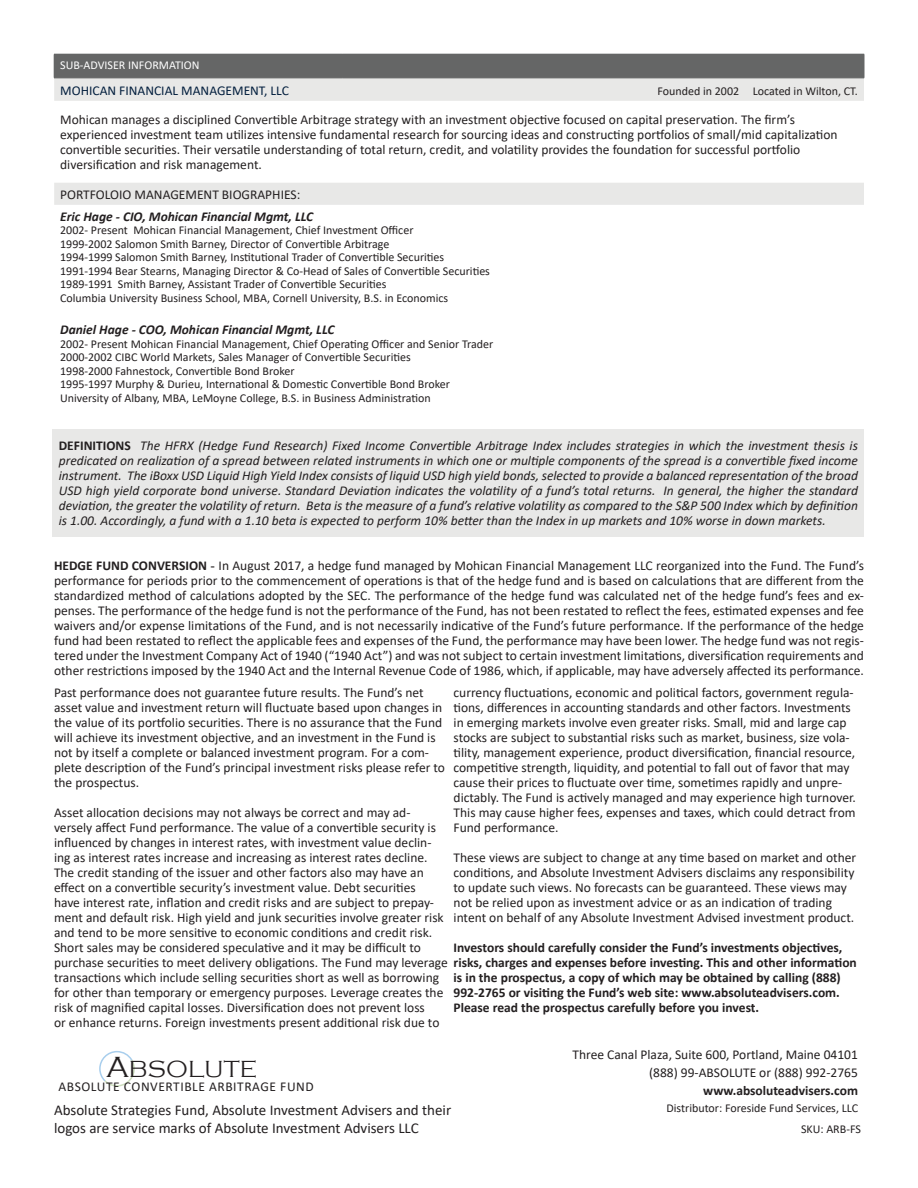
<style>
.page{position:relative;width:918px;height:1188px;background:#fff}
.page>*{position:absolute;margin:0;border:0;box-sizing:border-box;transform-origin:0 0}
.t1{font:300 24px "Copperplate Gothic";letter-spacing:.01em;color:#231f20}
.t2{font:15px/18px "Calibri";color:#231f20}
.t3{font:13.5px/15px "Calibri";color:#231f20}
.t4{font:italic 13.5px/15px "Calibri";color:#231f20;text-align:justify}
.t5{font:700 13.5px/15px "Calibri";color:#231f20;text-align:justify}
.t6{font:italic 700 13.5px "Calibri";color:#231f20}
.t7{font:13.5px "Calibri";letter-spacing:.04em;color:#231f20}
.t8{font:13.5px "Calibri";color:#021e3d}
.Body_Text{font:12px/13.5px "Calibri";color:#231f20}
.t9{font:12px "Calibri";color:#fff}
.s1{font-weight:700;font-style:normal}
.s2{font-weight:700}
.s3{font-family:"Times New Roman"}
.s4{font-size:30px}
</style>
<div class="page">
<svg style="left:99px;top:1051px;width:36px;height:35px"></svg>
<div style="left:54px;top:54px;width:810px;height:24px;background:#656666"></div>
<svg style="left:54px;top:79px;width:810px;height:126px"></svg>
<svg style="left:864px;top:54px;width:1px;height:24px"></svg>
<hr style="left:54px;top:78px;width:289px;height:1px;background:#656666">
<hr style="left:343px;top:78px;width:521px;height:1px;background:#656666">
<div style="left:53px;top:429px;width:811px;height:108px;background:#e8e8e7"></div>
<p class="t9" style="left:60px;top:57px;width:141px">SUB-ADVISER INFORMATION</p>
<p class="t8" style="left:60px;top:81px;width:230px">MOHICAN FINANCIAL MANAGEMENT, LLC</p>
<p class="Body_Text" style="left:658px;top:84px;width:202px">Founded in 2002 Located in Wilton, CT.</p>
<p class="t3" style="left:60px;top:112px;width:779px">Mohican manages a disciplined Convertible Arbitrage strategy with an investment objective focused on capital preservation. The firm’s experienced investment team utilizes intensive fundamental research for sourcing ideas and constructing portfolios of small/mid capitalization convertible securities. Their versatile understanding of total return, credit, and volatility provides the foundation for successful portfolio diversification and risk management.</p>
<p class="t3" style="left:60px;top:187px;width:242px">PORTFOLOIO MANAGEMENT BIOGRAPHIES:</p>
<p class="t6" style="left:60px;top:207px;width:254px">Eric Hage - CIO, Mohican Financial Mgmt, LLC</p>
<p class="Body_Text" style="left:60px;top:223px;width:355px">2002- Present Mohican Financial Management, Chief Investment Officer</p>
<p class="Body_Text" style="left:60px;top:237px;width:331px">1999-2002 Salomon Smith Barney, Director of Convertible Arbitrage</p>
<p class="Body_Text" style="left:60px;top:250px;width:386px">1994-1999 Salomon Smith Barney, Institutional Trader of Convertible Securities</p>
<p class="Body_Text" style="left:60px;top:264px;width:431px">1991-1994 Bear Stearns, Managing Director &amp; Co-Head of Sales of Convertible Securities</p>
<p class="Body_Text" style="left:60px;top:277px;width:390px">1989-1991 Smith Barney, Assistant Trader of Convertible Securities<br>Columbia University Business School, MBA, Cornell University, B.S. in Economics</p>
<p class="t6" style="left:60px;top:320px;width:276px">Daniel Hage - COO, Mohican Financial Mgmt, LLC</p>
<p class="Body_Text" style="left:60px;top:337px;width:435px">2002- Present Mohican Financial Management, Chief Operating Officer and Senior Trader</p>
<p class="Body_Text" style="left:60px;top:350px;width:352px">2000-2002 CIBC World Markets, Sales Manager of Convertible Securities</p>
<p class="Body_Text" style="left:60px;top:364px;width:236px">1998-2000 Fahnestock, Convertible Bond Broker</p>
<p class="Body_Text" style="left:60px;top:377px;width:391px">1995-1997 Murphy &amp; Durieu, International &amp; Domestic Convertible Bond Broker<br>University of Albany, MBA, LeMoyne College, B.S. in Business Administration</p>
<p class="t4" style="left:59px;top:438px;width:801px"><span class="s1">DEFINITIONS</span> The HFRX (Hedge Fund Research) Fixed Income Convertible Arbitrage Index includes strategies in which the investment thesis is predicated on realization of a spread between related instruments in which one or multiple components of the spread is a convertible fixed income instrument. The iBoxx USD Liquid High Yield Index consists of liquid USD high yield bonds, selected to provide a balanced representation of the broad USD high yield corporate bond universe. Standard Deviation indicates the volatility of a fund’s total returns. In general, the higher the standard deviation, the greater the volatility of return. Beta is the measure of a fund’s relative volatility as compared to the S&amp;P 500 Index which by definition is 1.00. Accordingly, a fund with a 1.10 beta is expected to perform 10% better than the Index in up markets and 10% worse in down markets.</p>
<p class="t3" style="left:54px;top:558px;width:812px;text-align:justify"><span class="s2">HEDGE FUND CONVERSION</span> <span class="s3">-</span> In August 2017, a hedge fund managed by Mohican Financial Management LLC reorganized into the Fund. The Fund’s performance for periods prior to the commencement of operations is that of the hedge fund and is based on calculations that are different from the standardized method of calculations adopted by the SEC. The performance of the hedge fund was calculated net of the hedge fund’s fees and ex&shy;penses. The performance of the hedge fund is not the performance of the Fund, has not been restated to reflect the fees, estimated expenses and fee waivers and/or expense limitations of the Fund, and is not necessarily indicative of the Fund’s future performance. If the performance of the hedge fund had been restated to reflect the applicable fees and expenses of the Fund, the performance may have been lower. The hedge fund was not regis&shy;tered under the Investment Company Act of 1940 (“1940 Act”) and was not subject to certain investment limitations, diversification requirements and other restrictions imposed by the 1940 Act and the Internal Revenue Code of 1986, which, if applicable, may have adversely affected its performance.</p>
<p class="t3" style="left:54px;top:685px;width:393px">Past performance does not guarantee future results. The Fund’s net asset value and investment return will fluctuate based upon changes in the value of its portfolio securities. There is no assurance that the Fund will achieve its investment objective, and an investment in the Fund is not by itself a complete or balanced investment program. For a com&shy;plete description of the Fund’s principal investment risks please refer to the prospectus.</p>
<p class="t3" style="left:54px;top:805px;width:804px">Asset allocation decisions may not always be correct and may ad-<br>versely affect Fund performance. The value of a convertible security is<br>influenced by changes in interest rates, with investment value declin-<br>ing as interest rates increase and increasing as interest rates decline.<br>The credit standing of the issuer and other factors also may have an<br>effect on a convertible security’s investment value. Debt securities<br>have interest rate, inflation and credit risks and are subject to prepay-<br>ment and default risk. High yield and junk securities involve greater risk<br>and tend to be more sensitive to economic conditions and credit risk.<br>Short sales may be considered speculative and it may be difficult to<br>purchase securities to meet delivery obligations. The Fund may leverage <span class="s2">risks, charges and expenses before investing. This and other information </span>transactions which include selling securities short as well as borrowing<br>for other than temporary or emergency purposes. Leverage creates the<br>risk of magnified capital losses. Diversification does not prevent loss<br>or enhance returns. Foreign investments present additional risk due to</p>
<p class="t3" style="left:454px;top:685px;width:404px">currency fluctuations, economic and political factors, government regula&shy;tions, differences in accounting standards and other factors. Investments in emerging markets involve even greater risks. Small, mid and large cap stocks are subject to substantial risks such as market, business, size vola&shy;tility, management experience, product diversification, financial resource, competitive strength, liquidity, and potential to fall out of favor that may cause their prices to fluctuate over time, sometimes rapidly and unpre&shy;dictably. The Fund is actively managed and may experience high turnover.<br>This may cause higher fees, expenses and taxes, which could detract from Fund performance.</p>
<p class="t3" style="left:454px;top:850px;width:404px">These views are subject to change at any time based on market and other conditions, and Absolute Investment Advisers disclaims any responsibility to update such views. No forecasts can be guaranteed. These views may not be relied upon as investment advice or as an indication of trading intent on behalf of any Absolute Investment Advised investment product.</p>
<p class="t5" style="left:454px;top:940px;width:390px">Investors should carefully consider the Fund’s investments objectives,</p>
<p class="t5" style="left:454px;top:970px;width:389px">is in the prospectus, a copy of which may be obtained by calling (888)<br>992-2765 or visiting the Fund’s web site: www.absoluteadvisers.com.<br>Please read the prospectus carefully before you invest.</p>
<p class="t1" style="left:107px;top:1057px;width:152px"><span class="s4">A</span>BSOLUTE</p>
<p class="t7" style="left:58px;top:1077px;width:257px">ABSOLUTE CONVERTIBLE ARBITRAGE FUND</p>
<p class="t2" style="left:54px;top:1101px;width:399px">Absolute Strategies Fund, Absolute Investment Advisers and their logos are service marks of Absolute Investment Advisers LLC</p>
<p class="t3" style="left:573px;top:1047px;width:287px">Three Canal Plaza, Suite 600, Portland, Maine 04101</p>
<p class="t3" style="left:649px;top:1063px;width:210px;line-height:18px;text-align:right">(888) 99-ABSOLUTE or (888) 992-2765 <span class="s2">www.absoluteadvisers.com</span></p>
<p class="Body_Text" style="left:666px;top:1101px;width:193px">Distributor: Foreside Fund Services, LLC</p>
<p class="Body_Text" style="left:801px;top:1122px;width:61px">SKU: ARB-FS</p>
</div>
